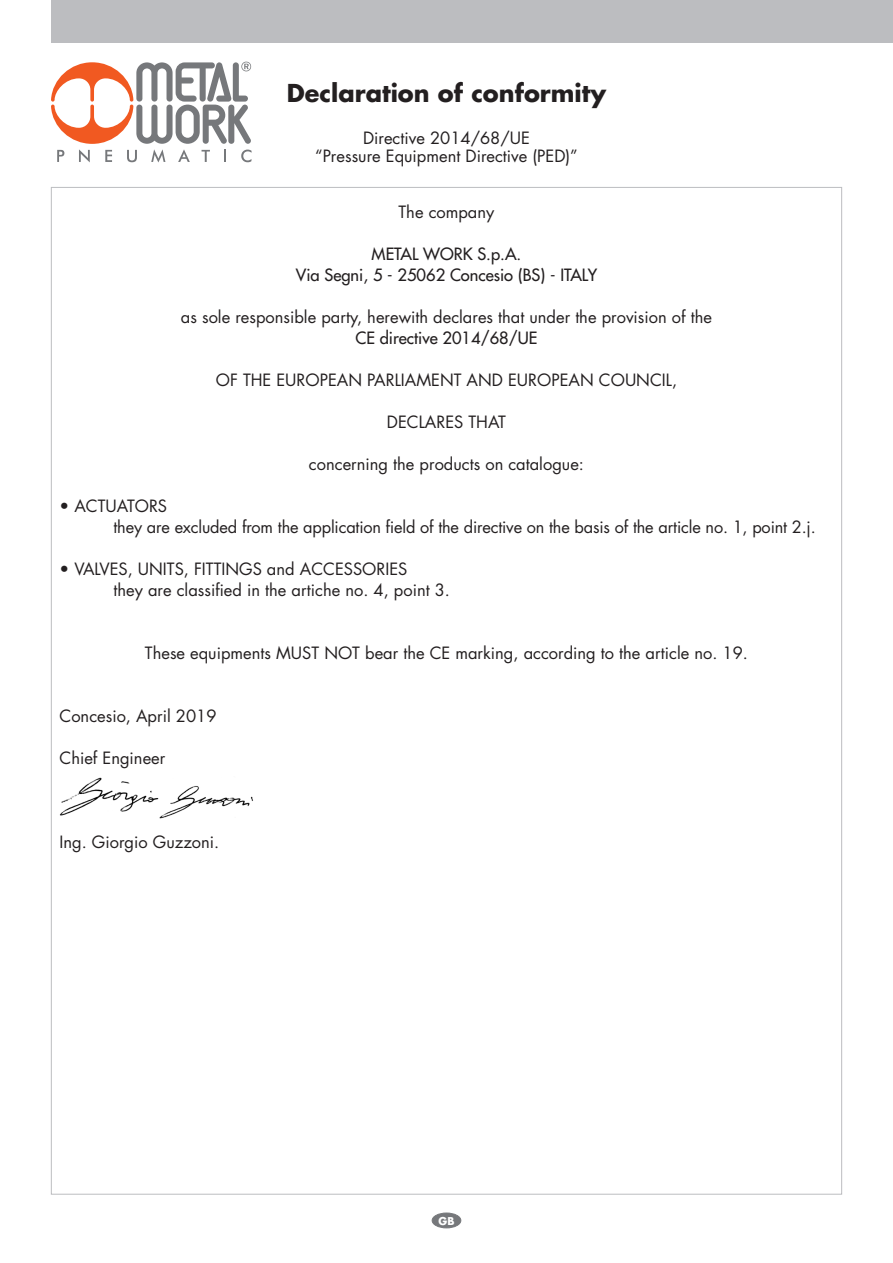
<style>
.page{position:relative;width:893px;height:1263px;background:#fff}
.page>*{position:absolute;margin:0;border:0;box-sizing:border-box;transform-origin:0 0}
.t1{font:700 24px "Futura Std";color:#231f20}
.t2{font:16.5px "Futura Std";color:#231f20}
.t3{font:500 16.5px "Futura Std";color:#231f20}
.t4{font:700 10.5px "Futura Std";color:#fff}
</style>
<div class="page">
<div style="left:51px;top:0;width:842px;height:43px;background:#bcbdc0"></div>
<svg style="left:51px;top:62px;width:201px;height:100px"></svg>
<img style="left:60px;top:777px;width:193px;height:41px">
<div style="left:432px;top:1213px;width:29px;height:15px;background:#76787b;border-radius:50%"></div>
<div style="left:432px;top:1213px;width:29px;height:15px;border:1px solid #76787b;border-radius:50%"></div>
<p class="t1" style="left:287px;top:78px;width:321px">Declaration of conformity</p>
<p class="t2" style="left:363px;top:128px;width:168px">Directive 2014/68/UE</p>
<p class="t2" style="left:315px;top:146px;width:264px">“Pressure Equipment Directive (PED)”</p>
<p class="t2" style="left:399px;top:201px;width:97px">The company</p>
<p class="t3" style="left:372px;top:243px;width:151px">METAL WORK S.p.A.</p>
<p class="t3" style="left:296px;top:264px;width:303px">Via Segni, 5 - 25062 Concesio (BS) - ITALY</p>
<p class="t2" style="left:181px;top:306px;width:533px">as sole responsible party, herewith declares that under the provision of the</p>
<p class="t3" style="left:355px;top:327px;width:184px">CE directive 2014/68/UE</p>
<p class="t2" style="left:216px;top:369px;width:463px">OF THE EUROPEAN PARLIAMENT AND EUROPEAN COUNCIL,</p>
<p class="t2" style="left:387px;top:411px;width:121px">DECLARES THAT</p>
<p class="t2" style="left:309px;top:453px;width:277px">concerning the products on catalogue:</p>
<p class="t2" style="left:60px;top:495px;width:109px">• ACTUATORS</p>
<p class="t2" style="left:114px;top:516px;width:704px">they are excluded from the application field of the directive on the basis of the article no. 1, point 2.j.</p>
<p class="t2" style="left:60px;top:558px;width:349px">• VALVES, UNITS, FITTINGS and ACCESSORIES</p>
<p class="t2" style="left:114px;top:579px;width:338px">they are classified in the artiche no. 4, point 3.</p>
<p class="t2" style="left:145px;top:642px;width:605px">These equipments MUST NOT bear the CE marking, according to the article no. 19.</p>
<p class="t2" style="left:60px;top:705px;width:158px">Concesio, April 2019</p>
<p class="t2" style="left:60px;top:747px;width:107px">Chief Engineer</p>
<p class="t2" style="left:60px;top:831px;width:161px">Ing. Giorgio Guzzoni.</p>
<p class="t4" style="left:438px;top:1214px;width:17px">GB</p>
</div>
